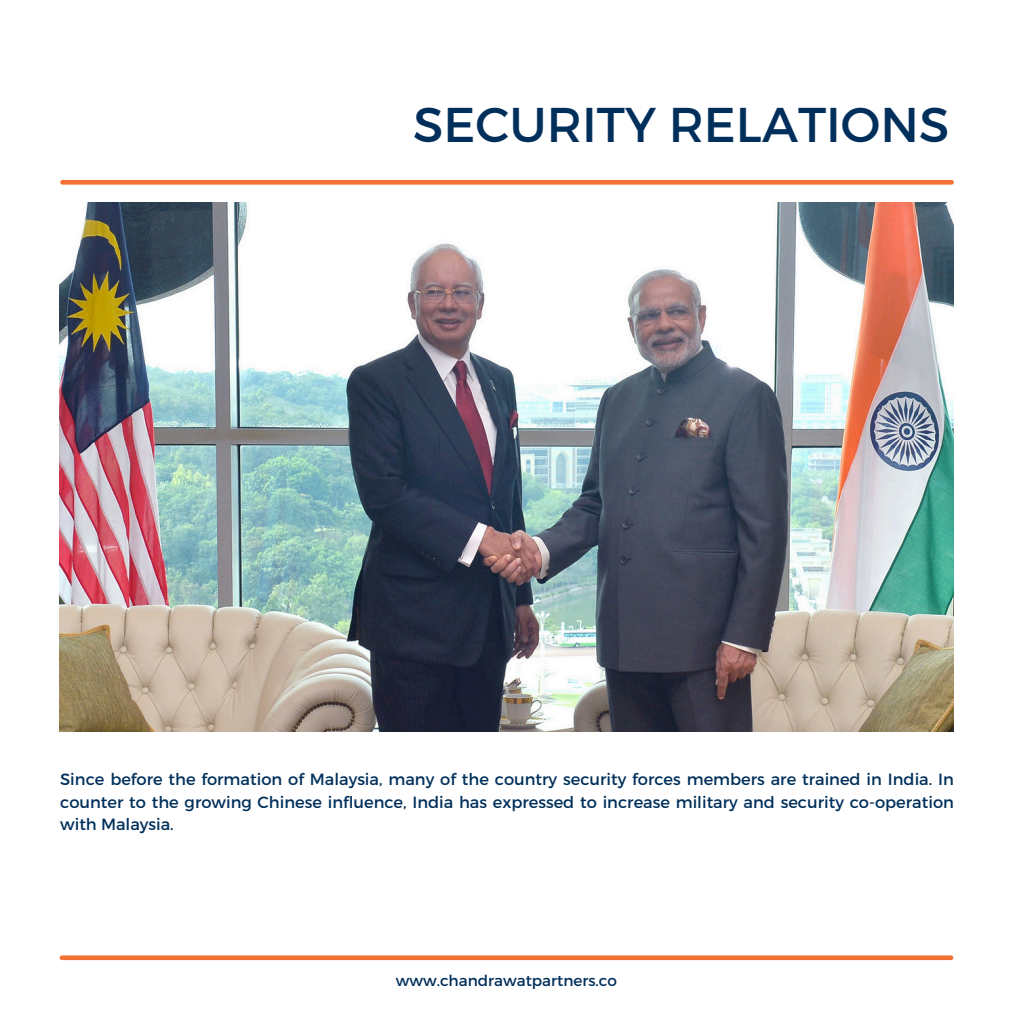
<style>
.page{position:relative;width:1013px;height:1013px;background:#fff}
.page>*{position:absolute;margin:0;border:0;box-sizing:border-box;transform-origin:0 0}
.t1{font:48.75px "Montserrat";color:#002f5b}
.t2{font:16.25px/22.5px "Montserrat";color:#00305b;text-align:justify}
.t3{font:15.25px "Montserrat";color:#002f5b}
</style>
<div class="page">
<div style="left:63px;top:180px;width:888px;height:5px;background:#f47133"></div>
<img style="left:60px;top:202px;width:893px;height:529px">
<div style="left:62px;top:955px;width:889px;height:5px;background:#f47133"></div>
<p class="t1" style="left:413px;top:93px;width:537px">SECURITY RELATIONS</p>
<h1 class="t2" style="left:60px;top:767px;width:895px">Since before the formation of Malaysia, many of the country security forces members are trained in India. In counter to the growing Chinese influence, India has expressed to increase military and security co-operation with Malaysia.</h1>
<p class="t3" style="left:396px;top:970px;width:223px">www.chandrawatpartners.co</p>
</div>
